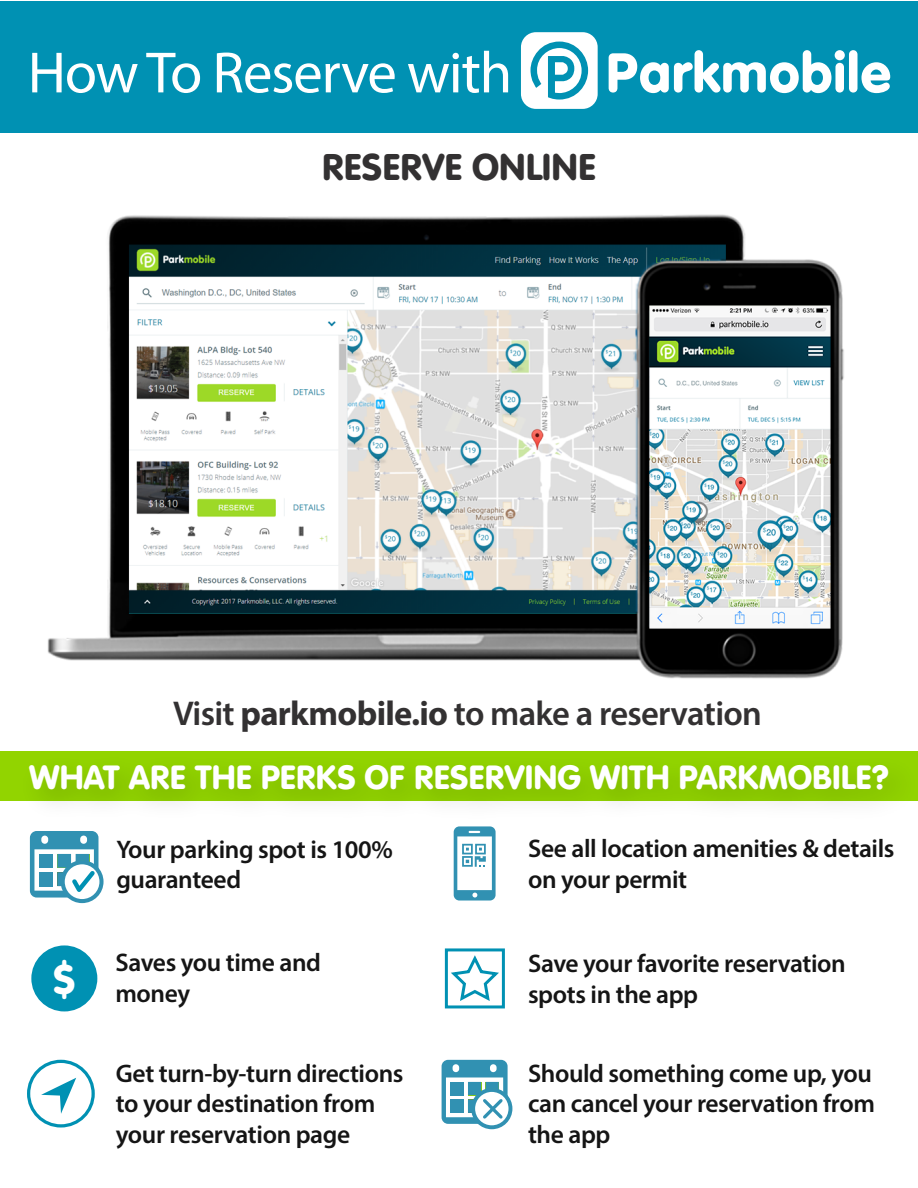
<style>
.page{position:relative;width:918px;height:1188px;background:#fff}
.page>*{position:absolute;margin:0;border:0;box-sizing:border-box;transform-origin:0 0}
.t1{font:58.65px "Myriad Pro";letter-spacing:-.02em;color:#fff}
.t2{font:39px "VAG Rundschrift D";color:#333132}
.t3{font:35.25px "VAG Rundschrift D";color:#fff}
.t4{font:600 34.5px "Myriad Pro";letter-spacing:-.02em;color:#333132}
.t5{font:600 25.5px/30.6px "Myriad Pro";letter-spacing:-.015em;color:#151515}
.s1{font-weight:700}
</style>
<div class="page">
<div style="left:0;top:1px;width:918px;height:132px;background:#0091b3"></div>
<img style="left:7px;top:751px;width:911px;height:92px">
<div style="left:471px;top:1088px;width:41px;height:41px;border:4px solid #3191b2;border-radius:50%"></div>
<svg style="left:442px;top:1060px;width:66px;height:64px"></svg>
<svg style="left:454px;top:826px;width:42px;height:75px"></svg>
<div style="left:31px;top:945px;width:66px;height:66px;background:#0091b3;border-radius:50%"></div>
<div style="left:61px;top:860px;width:43px;height:43px;border:4px solid #3191b2;border-radius:50%"></div>
<svg style="left:30px;top:831px;width:69px;height:67px"></svg>
<svg style="left:451px;top:955px;width:48px;height:46px"></svg>
<div style="left:445px;top:948px;width:60px;height:60px;border:3px solid #0091b3"></div>
<svg style="left:27px;top:1060px;width:68px;height:68px"></svg>
<div style="left:835px;top:50px;width:10px;height:10px;background:#fff;border-radius:50%"></div>
<div style="left:835px;top:63px;width:9px;height:30px;background:#fff;border-radius:4px"></div>
<div style="left:849px;top:50px;width:9px;height:43px;background:#fff;border-radius:4px"></div>
<svg style="left:861px;top:62px;width:29px;height:31px"></svg>
<svg style="left:609px;top:50px;width:222px;height:43px"></svg>
<svg style="left:521px;top:32px;width:77px;height:77px"></svg>
<img style="left:47px;top:214px;width:797px;height:465px">
<h1 class="t1" style="left:28px;top:37px;width:486px">How To Reserve with</h1>
<h2 class="t2" style="left:322px;top:143px;width:275px">RESERVE ONLINE</h2>
<h3 class="t4" style="left:173px;top:692px;width:590px">Visit <span class="s1">parkmobile.io</span> to make a reservation</h3>
<h3 class="t3" style="left:29px;top:756px;width:861px">WHAT ARE THE PERKS OF RESERVING WITH PARKMOBILE?</h3>
<p class="t5" style="left:116px;top:833px;width:278px">Your parking spot is 100% guaranteed</p>
<p class="t5" style="left:52px;top:947px;width:270px;text-indent:63px">Saves you time and <sup>$</sup> money</p>
<p class="t5" style="left:116px;top:1057px;width:289px">Get turn-by-turn directions to your destination from your reservation page</p>
<p class="t5" style="left:528px;top:833px;width:368px">See all location amenities &amp; details on your permit</p>
<p class="t5" style="left:528px;top:948px;width:319px">Save your favorite reservation spots in the app</p>
<p class="t5" style="left:528px;top:1057px;width:349px">Should something come up, you can cancel your reservation from the app</p>
</div>
